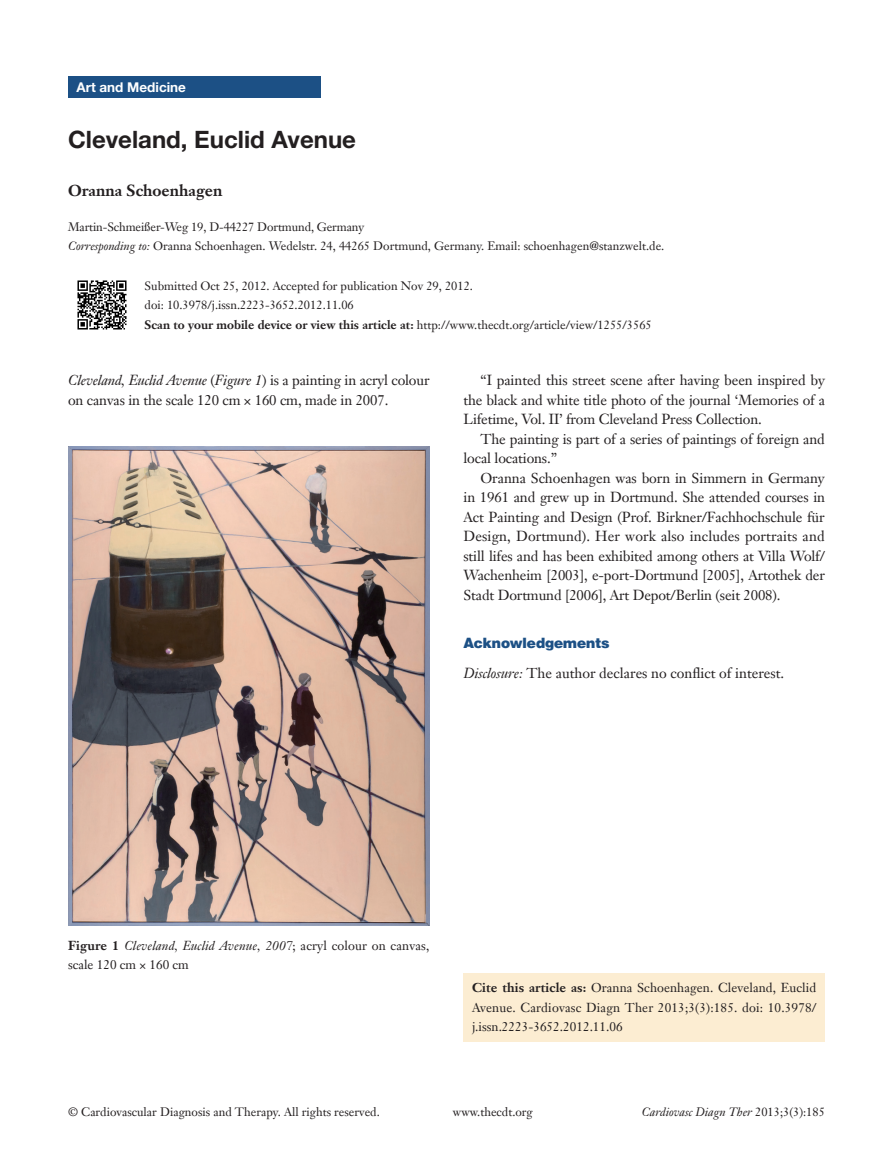
<style>
.page{position:relative;width:893px;height:1170px;background:#fff}
.page>*{position:absolute;margin:0;border:0;box-sizing:border-box;transform-origin:0 0}
.文题{font:700 24px "Helvetica Neue LT Pro";color:#231f20}
.作者{font:700 15.75px "Janson Text LT";color:#231f20}
.t1{font:14.25px/19.5px "Janson Text LT";letter-spacing:-.01em;color:#231f20}
.t2{font:900 14.25px "Helvetica";color:#1c5085}
.t3{font:700 13.5px "Helvetica Neue LT Pro";color:#fff}
.t4{font:12.75px/19.5px "Janson Text LT";letter-spacing:.01em;color:#231f20}
.t5{font:12px "Janson Text LT";color:#231f20}
.t6{font:italic 12px "Janson Text LT";color:#231f20}
.s1{font-style:italic}
.s2{font-weight:700}
.s3{font-style:normal}
</style>
<div class="page">
<div style="left:68px;top:77px;width:252px;height:21px;background:#1c5085"></div>
<img style="left:68px;top:447px;width:361px;height:478px">
<div style="left:463px;top:972px;width:362px;height:69px;background:#fcedd2"></div>
<img style="left:77px;top:280px;width:50px;height:50px">
<p class="t3" style="left:77px;top:79px;width:111px">Art and Medicine</p>
<p class="文题" style="left:68px;top:124px;width:289px">Cleveland, Euclid Avenue</p>
<p class="作者" style="left:68px;top:180px;width:156px">Oranna Schoenhagen</p>
<p class="t5" style="left:68px;top:219px;width:298px">Martin-Schmeißer-Weg 19, D-44227 Dortmund, Germany</p>
<p class="t5" style="left:68px;top:239px;width:598px"><span class="s1">Corresponding to:</span> Oranna Schoenhagen. Wedelstr. 24, 44265 Dortmund, Germany. Email: schoenhagen@stanzwelt.de.</p>
<p class="t5" style="left:145px;top:278px;width:330px">Submitted Oct 25, 2012. Accepted for publication Nov 29, 2012.</p>
<p class="t5" style="left:145px;top:297px;width:211px">doi: 10.3978/j.issn.2223-3652.2012.11.06</p>
<p class="t5" style="left:145px;top:317px;width:509px"><span class="s2">Scan to your mobile device or view this article at:</span> http://www.thecdt.org/article/view/1255/3565</p>
<p class="t1" style="left:68px;top:370px;width:363px"><span class="s1">Cleveland, Euclid Avenue</span> (<span class="s1">Figure 1</span>) is a painting in acryl colour on canvas in the scale 120 cm × 160 cm, made in 2007.</p>
<p class="t1" style="left:463px;top:370px;width:363px;text-align:justify;text-indent:17px">“I painted this street scene after having been inspired by the black and white title photo of the journal ‘Memories of a Lifetime, Vol. II’ from Cleveland Press Collection.</p>
<p class="t1" style="left:463px;top:428px;width:363px;text-indent:17px">The painting is part of a series of paintings of foreign and local locations.”</p>
<p class="t1" style="left:463px;top:467px;width:363px;text-align:justify;text-indent:17px">Oranna Schoenhagen was born in Simmern in Germany in 1961 and grew up in Dortmund. She attended courses in Act Painting and Design (Prof. Birkner/Fachhochschule für Design, Dortmund). Her work also includes portraits and still lifes and has been exhibited among others at Villa Wolf/ Wachenheim [2003], e-port-Dortmund [2005], Artothek der Stadt Dortmund [2006], Art Depot/Berlin (seit 2008).</p>
<p class="t2" style="left:463px;top:633px;width:148px">Acknowledgements</p>
<p class="t1" style="left:463px;top:662px;width:322px"><span class="s1">Disclosure:</span> The author declares no conflict of interest.</p>
<p class="t4" style="left:68px;top:935px;width:363px"><span class="s2">Figure 1</span> <span class="s1">Cleveland, Euclid Avenue, 2007</span>; acryl colour on canvas, scale 120 cm × 160 cm</p>
<p class="t4" style="left:472px;top:977px;width:346px;text-align:justify"><span class="s2">Cite this article as:</span> Oranna Schoenhagen. Cleveland, Euclid Avenue. Cardiovasc Diagn Ther 2013;3(3):185. doi: 10.3978/ j.issn.2223-3652.2012.11.06</p>
<p class="t5" style="left:68px;top:1104px;width:313px">© Cardiovascular Diagnosis and Therapy. All rights reserved.</p>
<p class="t5" style="left:453px;top:1104px;width:81px">www.thecdt.org</p>
<p class="t6" style="left:642px;top:1104px;width:185px">Cardiovasc Diagn Ther <span class="s3">2013;3(3):185</span></p>
</div>
